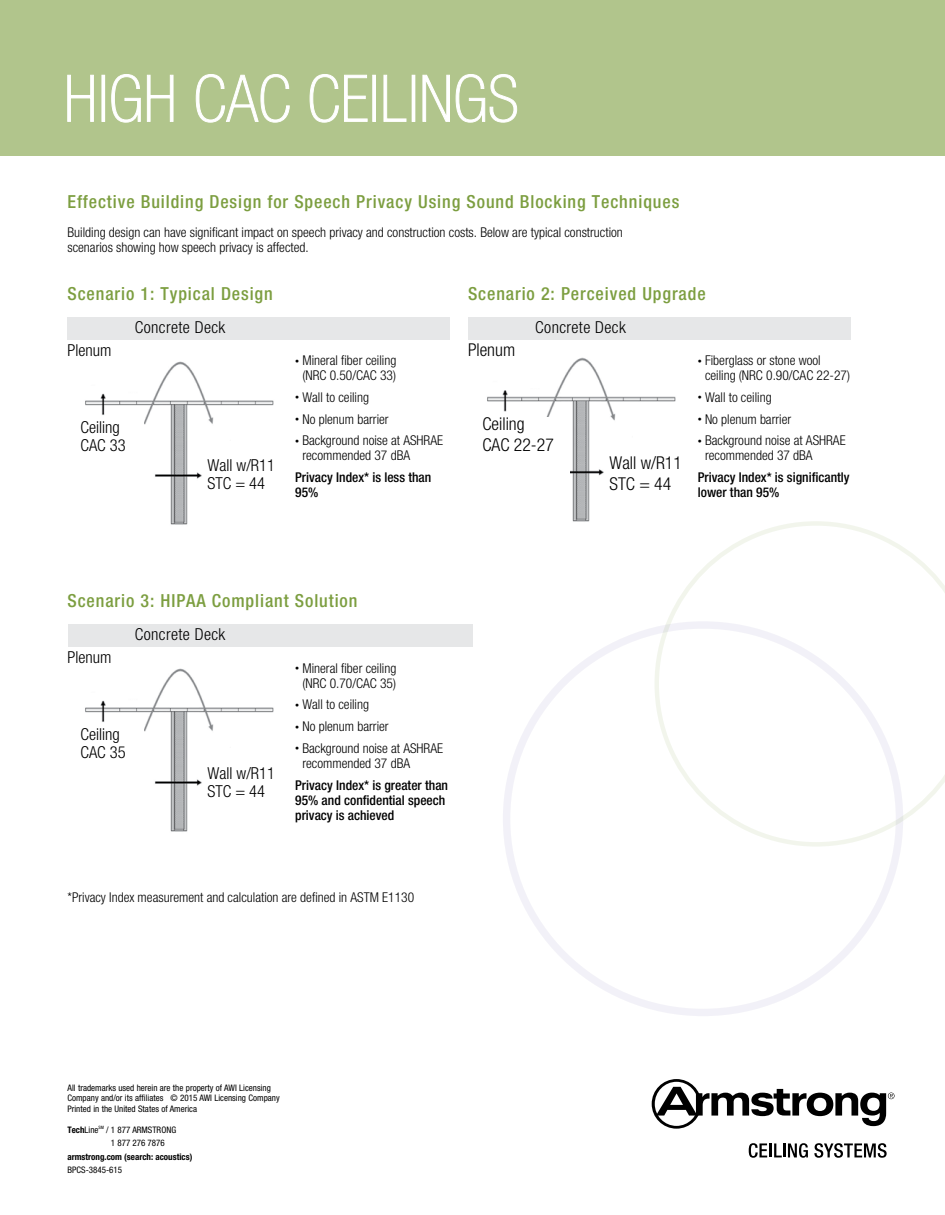
<style>
.page{position:relative;width:945px;height:1215px;background:#fff}
.page>*{position:absolute;margin:0;border:0;box-sizing:border-box;transform-origin:0 0}
.t1{font:100 condensed 64.65px "Helvetica Neue LT Std";letter-spacing:.01em;color:#fff}
.t2{font:500 condensed 18px "Helvetica Neue LT Std";letter-spacing:.05em;color:#7c9e40}
.t3{font:300 condensed 17.7px/20.7px "Helvetica Neue LT Std";color:#000}
.t4{font:300 condensed 16.5px/18px "Helvetica Neue LT Std";color:#000}
.t5{font:300 condensed 16.5px "Helvetica Neue LT Std";letter-spacing:.025em;color:#000}
.t6{font:300 condensed 13.5px/15px "Helvetica Neue LT Std";color:#000}
.t7{font:500 condensed 13.5px/15px "Helvetica Neue LT Std";color:#000}
.t8{font:condensed 9px/10.5px "Helvetica Neue LT Std";color:#000}
.t9{font:700 condensed 9px "Helvetica Neue LT Std";color:#000}
.s1{font-size:8.1px}
.s2{font-weight:700}
</style>
<div class="page">
<div style="left:0;top:0;width:945px;height:155px;background:#b1c58c"></div>
<svg style="left:67px;top:74px;width:27px;height:48px"></svg>
<div style="left:102px;top:75px;width:3px;height:47px;border:1px solid #fff"></div>
<svg style="left:111px;top:74px;width:30px;height:49px"></svg>
<svg style="left:147px;top:74px;width:27px;height:48px"></svg>
<svg style="left:195px;top:74px;width:95px;height:49px"></svg>
<svg style="left:309px;top:74px;width:59px;height:49px"></svg>
<div style="left:372px;top:75px;width:4px;height:47px;border:1px solid #fff"></div>
<svg style="left:383px;top:74px;width:24px;height:48px"></svg>
<div style="left:412px;top:75px;width:3px;height:47px;border:1px solid #fff"></div>
<svg style="left:422px;top:74px;width:95px;height:49px"></svg>
<img style="left:82px;top:339px;width:196px;height:186px">
<div style="left:81px;top:421px;width:63px;height:64px;background:#fff"></div>
<div style="left:208px;top:459px;width:79px;height:44px;background:#fff"></div>
<div style="left:68px;top:317px;width:382px;height:22px;background:#e6e7e8"></div>
<div style="left:68px;top:344px;width:55px;height:23px;background:#fff"></div>
<img style="left:85px;top:668px;width:189px;height:164px">
<div style="left:81px;top:728px;width:63px;height:65px;background:#fff"></div>
<div style="left:208px;top:767px;width:79px;height:44px;background:#fff"></div>
<div style="left:68px;top:624px;width:404px;height:23px;background:#e6e7e8"></div>
<div style="left:68px;top:651px;width:55px;height:24px;background:#fff"></div>
<img style="left:484px;top:339px;width:196px;height:183px">
<div style="left:482px;top:418px;width:87px;height:64px;background:#fff"></div>
<div style="left:610px;top:456px;width:79px;height:44px;background:#fff"></div>
<div style="left:468px;top:344px;width:57px;height:23px;background:#fff"></div>
<div style="left:468px;top:317px;width:382px;height:22px;background:#e6e7e8"></div>
<svg style="left:749px;top:1143px;width:33px;height:15px"></svg>
<hr style="left:783px;top:1143px;width:3px;height:14px;background:#000">
<svg style="left:788px;top:1143px;width:20px;height:15px"></svg>
<svg style="left:814px;top:1143px;width:73px;height:15px"></svg>
<svg style="left:652px;top:1079px;width:243px;height:50px"></svg>
<svg style="left:655px;top:521px;width:290px;height:326px"></svg>
<h1 class="t1" style="left:64px;top:62px;width:457px">HIGH CAC CEILINGS</h1>
<h2 class="t2" style="left:68px;top:191px;width:613px">Effective Building Design for Speech Privacy Using Sound Blocking Techniques</h2>
<p class="t6" style="left:68px;top:225px;width:557px">Building design can have significant impact on speech privacy and construction costs. Below are typical construction scenarios showing how speech privacy is affected.</p>
<h2 class="t2" style="left:68px;top:282px;width:207px">Scenario 1: Typical Design</h2>
<h2 class="t2" style="left:468px;top:282px;width:239px">Scenario 2: Perceived Upgrade</h2>
<p class="t5" style="left:135px;top:318px;width:92px">Concrete Deck</p>
<p class="t5" style="left:535px;top:318px;width:92px">Concrete Deck</p>
<p class="t4" style="left:68px;top:341px;width:45px">Plenum</p>
<p class="t4" style="left:81px;top:418px;width:47px">Ceiling<br>CAC 33</p>
<p class="t4" style="left:208px;top:456px;width:69px">Wall w/R11<br>STC = 44</p>
<p class="t6" style="left:295px;top:353px;width:103px;text-align:center"><span class="s1">•</span> Mineral fiber ceiling (NRC 0.50/CAC 33)</p>
<p class="t6" style="left:295px;top:390px;width:75px"><span class="s1">•</span> Wall to ceiling</p>
<p class="t6" style="left:295px;top:411px;width:95px"><span class="s1">•</span> No plenum barrier</p>
<p class="t6" style="left:302px;top:433px;width:142px;text-indent:-7px"><span class="s1">•</span> Background noise at ASHRAE recommended 37 dBA</p>
<p class="t7" style="left:295px;top:470px;width:138px">Privacy Index* is less than<br>95%</p>
<h3 class="t3" style="left:468px;top:340px;width:49px">Plenum</h3>
<h3 class="t3" style="left:482px;top:414px;width:73px">Ceiling<br>CAC 22-27</h3>
<h3 class="t3" style="left:610px;top:452px;width:74px">Wall w/R11<br>STC = 44</h3>
<p class="t6" style="left:705px;top:353px;width:147px;text-indent:-7px"><span class="s1">•</span> Fiberglass or stone wool ceiling (NRC 0.90/CAC 22-27)</p>
<p class="t6" style="left:698px;top:390px;width:75px"><span class="s1">•</span> Wall to ceiling</p>
<p class="t6" style="left:698px;top:411px;width:95px"><span class="s1">•</span> No plenum barrier</p>
<p class="t6" style="left:705px;top:433px;width:142px;text-indent:-7px"><span class="s1">•</span> Background noise at ASHRAE recommended 37 dBA</p>
<p class="t7" style="left:698px;top:470px;width:153px">Privacy Index* is significantly lower than 95%</p>
<h2 class="t2" style="left:68px;top:590px;width:292px">Scenario 3: HIPAA Compliant Solution</h2>
<p class="t4" style="left:68px;top:648px;width:45px">Plenum</p>
<p class="t5" style="left:135px;top:625px;width:92px">Concrete Deck</p>
<p class="t4" style="left:81px;top:725px;width:47px">Ceiling<br>CAC 35</p>
<p class="t4" style="left:208px;top:764px;width:69px">Wall w/R11<br>STC = 44</p>
<p class="t6" style="left:295px;top:660px;width:103px;text-align:center"><span class="s1">•</span> Mineral fiber ceiling (NRC 0.70/CAC 35)</p>
<p class="t6" style="left:295px;top:697px;width:75px"><span class="s1">•</span> Wall to ceiling</p>
<p class="t6" style="left:295px;top:719px;width:95px"><span class="s1">•</span> No plenum barrier</p>
<p class="t6" style="left:302px;top:740px;width:142px;text-indent:-7px"><span class="s1">•</span> Background noise at ASHRAE recommended 37 dBA</p>
<p class="t7" style="left:295px;top:777px;width:154px">Privacy Index* is greater than<br>95% and confidential speech privacy is achieved</p>
<p class="t6" style="left:68px;top:889px;width:348px">*Privacy Index measurement and calculation are defined in ASTM E1130</p>
<p class="t8" style="left:68px;top:1082px;width:214px">All trademarks used herein are the property of AWI Licensing<br>Company and/or its affiliates © 2015 AWI Licensing Company<br>Printed in the United States of America</p>
<p class="t8" style="left:111px;top:1123px;width:67px;line-height:13.5px;text-indent:-43px"><span class="s2">Tech</span>Line<sup>SM</sup> / 1 877 ARMSTRONG<br>1 877 276 7876</p>
<p class="t9" style="left:67px;top:1151px;width:126px">armstrong.com (search: acoustics)</p>
<p class="t8" style="left:67px;top:1165px;width:56px">BPCS-3845-615</p>
</div>
